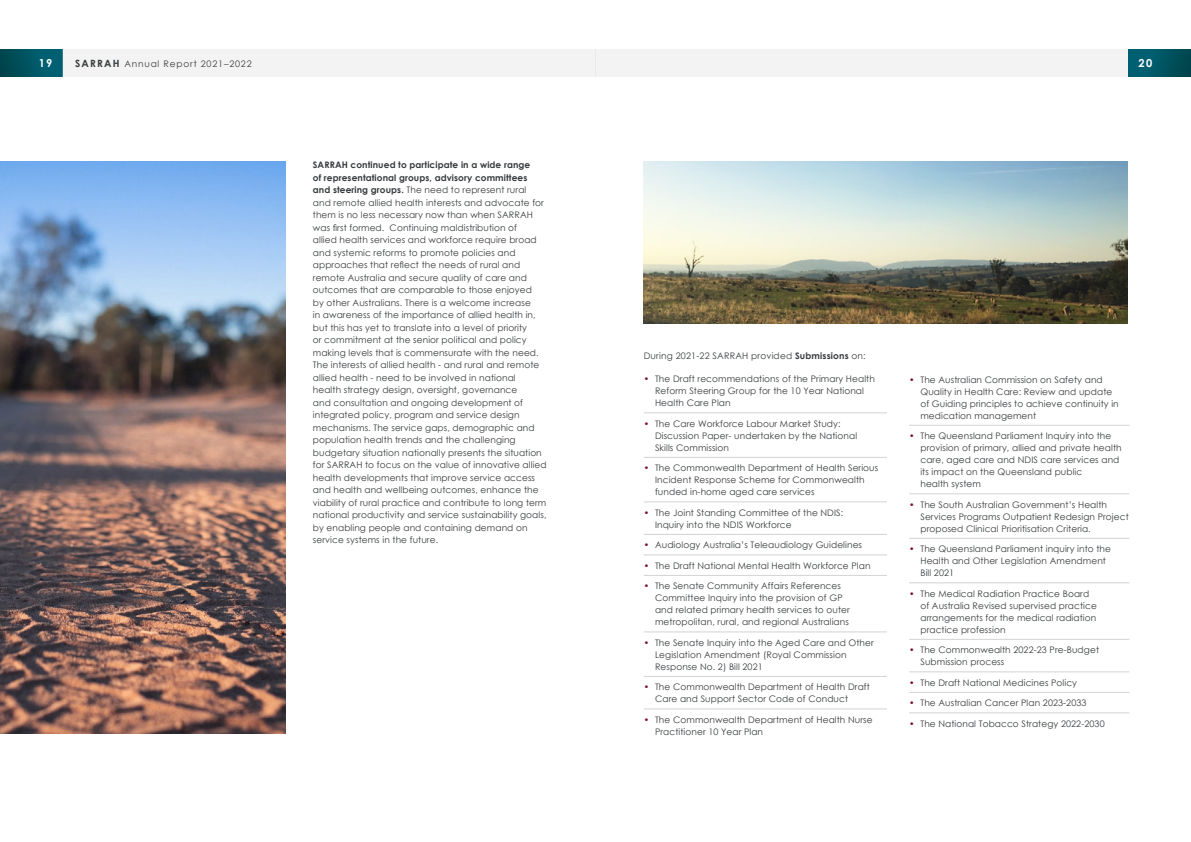
<style>
.page{position:relative;width:1191px;height:842px;background:#fff}
.page>*{position:absolute;margin:0;border:0;box-sizing:border-box;transform-origin:0 0}
.t1{font:700 11px "Century Gothic";color:#fff}
.t2{font:9px/12.5px "Century Gothic";letter-spacing:.01em;color:#373b3d}
.t3{font:9px "Century Gothic";letter-spacing:.09em;color:#373b3d}
.s1{font-weight:700;font-size:10px}
.s2{font-weight:700}
.s3{color:#7a0c3a}
</style>
<div class="page">
<div style="left:0;top:50px;width:62px;height:27px;background:linear-gradient(to right,#00454d,#006579)"></div>
<div style="left:62px;top:50px;width:533px;height:27px;background:#f3f3f3"></div>
<div style="left:595px;top:50px;width:551px;height:27px;background:#f3f3f3"></div>
<div style="left:1128px;top:50px;width:63px;height:27px;background:linear-gradient(to right,#00667a,#00464e)"></div>
<img style="left:0;top:162px;width:285px;height:572px">
<hr style="left:909px;top:425px;width:220px;height:1px;background:#d1d3d4">
<hr style="left:909px;top:494px;width:220px;height:1px;background:#d1d3d4">
<hr style="left:909px;top:538px;width:220px;height:1px;background:#d1d3d4">
<hr style="left:909px;top:583px;width:220px;height:1px;background:#d1d3d4">
<hr style="left:909px;top:639px;width:220px;height:1px;background:#d1d3d4">
<hr style="left:909px;top:672px;width:220px;height:1px;background:#d1d3d4">
<hr style="left:909px;top:692px;width:220px;height:1px;background:#d1d3d4">
<hr style="left:909px;top:713px;width:220px;height:1px;background:#d1d3d4">
<hr style="left:643px;top:413px;width:244px;height:1px;background:#d1d3d4">
<hr style="left:643px;top:457px;width:244px;height:1px;background:#d1d3d4">
<hr style="left:643px;top:502px;width:244px;height:1px;background:#d1d3d4">
<hr style="left:643px;top:534px;width:244px;height:1px;background:#d1d3d4">
<hr style="left:643px;top:555px;width:244px;height:1px;background:#d1d3d4">
<hr style="left:643px;top:575px;width:244px;height:1px;background:#d1d3d4">
<hr style="left:643px;top:632px;width:244px;height:1px;background:#d1d3d4">
<hr style="left:643px;top:676px;width:244px;height:1px;background:#d1d3d4">
<hr style="left:643px;top:709px;width:244px;height:1px;background:#d1d3d4">
<img style="left:643px;top:162px;width:485px;height:162px">
<p class="t1" style="left:39px;top:54px;width:15px">19</p>
<p class="t3" style="left:75px;top:57px;width:178px"><span class="s1">SARRAH</span> Annual Report 2021–2022</p>
<p class="t1" style="left:1138px;top:54px;width:15px">20</p>
<p class="t2" style="left:313px;top:159px;width:235px"><span class="s2">SARRAH continued to participate in a wide range<br>of representational groups, advisory committees and steering groups.</span> The need to represent rural<br>and remote allied health interests and advocate for them is no less necessary now than when SARRAH was first formed. Continuing maldistribution of<br>allied health services and workforce require broad and systemic reforms to promote policies and approaches that reflect the needs of rural and remote Australia and secure quality of care and outcomes that are comparable to those enjoyed<br>by other Australians. There is a welcome increase<br>in awareness of the importance of allied health in, but this has yet to translate into a level of priority<br>or commitment at the senior political and policy making levels that is commensurate with the need.<br>The interests of allied health - and rural and remote allied health - need to be involved in national<br>health strategy design, oversight, governance<br>and consultation and ongoing development of integrated policy, program and service design mechanisms. The service gaps, demographic and population health trends and the challenging budgetary situation nationally presents the situation for SARRAH to focus on the value of innovative allied health developments that improve service access and health and wellbeing outcomes, enhance the viability of rural practice and contribute to long term national productivity and service sustainability goals, by enabling people and containing demand on service systems in the future.</p>
<p class="t2" style="left:644px;top:350px;width:223px">During 2021-22 SARRAH provided <span class="s2">Submissions</span> on:</p>
<p class="t2" style="left:655px;top:373px;width:221px;line-height:12px;text-indent:-11px"><span class="s3">•</span> The Draft recommendations of the Primary Health<br>Reform Steering Group for the 10 Year National<br>Health Care Plan</p>
<p class="t2" style="left:655px;top:417px;width:204px;line-height:12px;text-indent:-11px"><span class="s3">•</span> The Care Workforce Labour Market Study:<br>Discussion Paper- undertaken by the National<br>Skills Commission</p>
<p class="t2" style="left:655px;top:462px;width:225px;line-height:12px;text-indent:-11px"><span class="s3">•</span> The Commonwealth Department of Health Serious<br>Incident Response Scheme for Commonwealth funded in-home aged care services</p>
<p class="t2" style="left:655px;top:506px;width:190px;line-height:12px;text-indent:-11px"><span class="s3">•</span> The Joint Standing Committee of the NDIS:<br>Inquiry into the NDIS Workforce</p>
<p class="t2" style="left:643px;top:538px;width:220px"><span class="s3">•</span> Audiology Australia’s Teleaudiology Guidelines</p>
<p class="t2" style="left:643px;top:559px;width:228px"><span class="s3">•</span> The Draft National Mental Health Workforce Plan</p>
<p class="t2" style="left:655px;top:580px;width:196px;line-height:12px;text-indent:-11px"><span class="s3">•</span> The Senate Community Affairs References Committee Inquiry into the provision of GP and related primary health services to outer metropolitan, rural, and regional Australians</p>
<p class="t2" style="left:655px;top:636px;width:220px;line-height:12px;text-indent:-11px"><span class="s3">•</span> The Senate Inquiry into the Aged Care and Other<br>Legislation Amendment (Royal Commission<br>Response No. 2) Bill 2021</p>
<p class="t2" style="left:655px;top:681px;width:216px;line-height:12px;text-indent:-11px"><span class="s3">•</span> The Commonwealth Department of Health Draft<br>Care and Support Sector Code of Conduct</p>
<p class="t2" style="left:655px;top:713px;width:219px;line-height:12px;text-indent:-11px"><span class="s3">•</span> The Commonwealth Department of Health Nurse<br>Practitioner 10 Year Plan</p>
<p class="t2" style="left:920px;top:373px;width:200px;line-height:12px;text-indent:-11px"><span class="s3">•</span> The Australian Commission on Safety and Quality in Health Care: Review and update of Guiding principles to achieve continuity in medication management</p>
<p class="t2" style="left:920px;top:430px;width:203px;line-height:12px;text-indent:-11px"><span class="s3">•</span> The Queensland Parliament Inquiry into the provision of primary, allied and private health care, aged care and NDIS care services and its impact on the Queensland public<br>health system</p>
<p class="t2" style="left:920px;top:498px;width:210px;line-height:12px;text-indent:-11px"><span class="s3">•</span> The South Australian Government’s Health<br>Services Programs Outpatient Redesign Project proposed Clinical Prioritisation Criteria.</p>
<p class="t2" style="left:920px;top:543px;width:192px;line-height:12px;text-indent:-11px"><span class="s3">•</span> The Queensland Parliament inquiry into the<br>Health and Other Legislation Amendment<br>Bill 2021</p>
<p class="t2" style="left:920px;top:587px;width:178px;line-height:12px;text-indent:-11px"><span class="s3">•</span> The Medical Radiation Practice Board of Australia Revised supervised practice arrangements for the medical radiation practice profession</p>
<p class="t2" style="left:920px;top:644px;width:180px;line-height:12px;text-indent:-11px"><span class="s3">•</span> The Commonwealth 2022-23 Pre-Budget<br>Submission process</p>
<p class="t2" style="left:909px;top:676px;width:169px"><span class="s3">•</span> The Draft National Medicines Policy</p>
<p class="t2" style="left:909px;top:696px;width:179px"><span class="s3">•</span> The Australian Cancer Plan 2023-2033</p>
<p class="t2" style="left:909px;top:717px;width:197px"><span class="s3">•</span> The National Tobacco Strategy 2022-2030</p>
</div>
